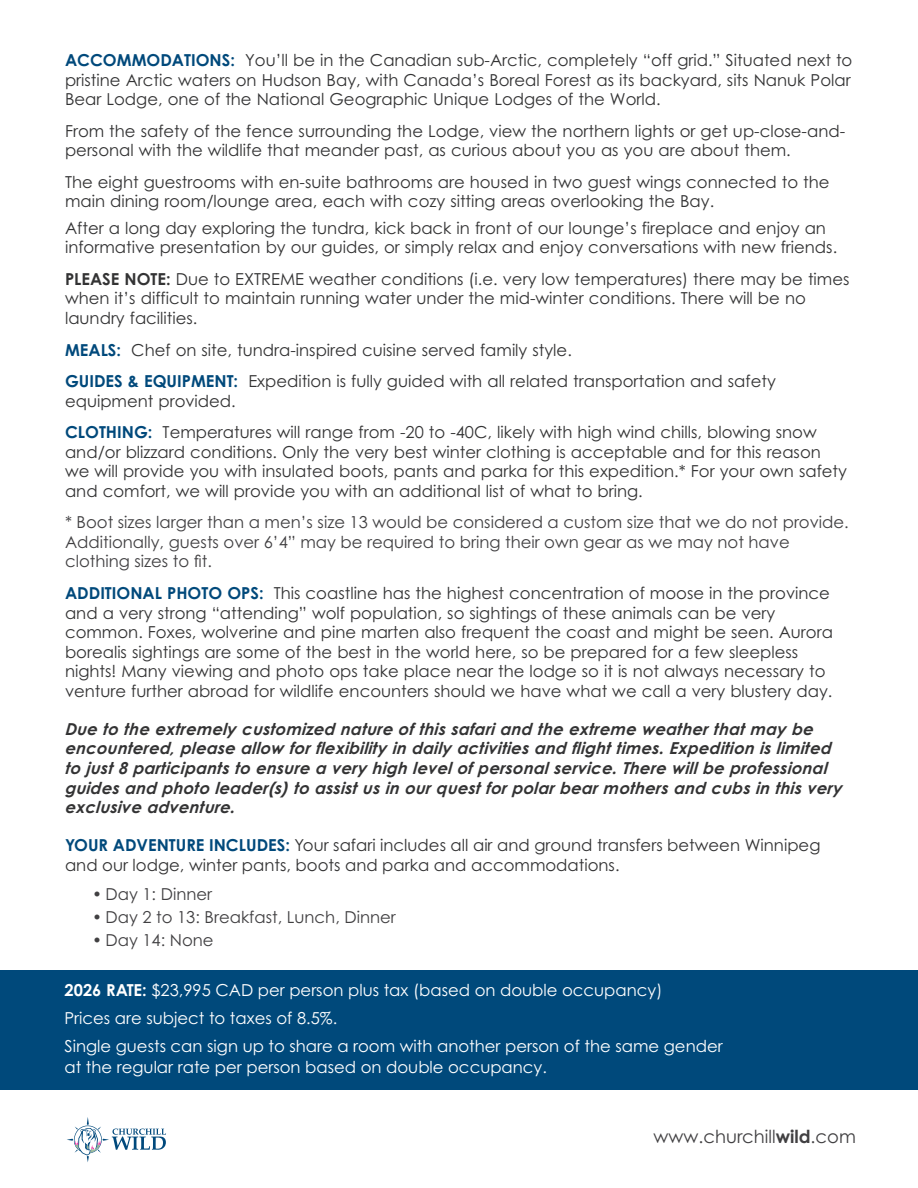
<style>
.page{position:relative;width:918px;height:1188px;background:#fff}
.page>*{position:absolute;margin:0;border:0;box-sizing:border-box;transform-origin:0 0}
.t1{font:18px "Century Gothic Pro";color:#414042}
.t2{font:16.5px/19.5px "Century Gothic Pro";color:#333334}
.t3{font:italic 700 16.5px/19.5px "Century Gothic Pro";letter-spacing:.01em;color:#333334}
.t4{font:16.5px/19.5px "Century Gothic Pro";color:#414042}
.t5{font:16.5px/27.8px "Century Gothic Pro";color:#fff}
.s1{font-weight:700;color:#00497b}
.s2{font-weight:700}
</style>
<div class="page">
<div style="left:0;top:970px;width:918px;height:119px;background:#00497b"></div>
<svg style="left:67px;top:1117px;width:99px;height:45px"></svg>
<p class="t2" style="left:65px;top:50px;width:789px;text-align:justify"><span class="s1">ACCOMMODATIONS:</span> You’ll be in the Canadian sub-Arctic, completely “off grid.” Situated next to pristine Arctic waters on Hudson Bay, with Canada’s Boreal Forest as its backyard, sits Nanuk Polar Bear Lodge, one of the National Geographic Unique Lodges of the World.</p>
<p class="t2" style="left:65px;top:121px;width:782px">From the safety of the fence surrounding the Lodge, view the northern lights or get up-close-and&shy;personal with the wildlife that meander past, as curious about you as you are about them.</p>
<p class="t2" style="left:65px;top:172px;width:766px">The eight guestrooms with en-suite bathrooms are housed in two guest wings connected to the main dining room/lounge area, each with cozy sitting areas overlooking the Bay.</p>
<p class="t2" style="left:65px;top:218px;width:774px">After a long day exploring the tundra, kick back in front of our lounge’s fireplace and enjoy an informative presentation by our guides, or simply relax and enjoy conversations with new friends.</p>
<p class="t2" style="left:65px;top:269px;width:786px"><span class="s2">PLEASE NOTE:</span> Due to EXTREME weather conditions (i.e. very low temperatures) there may be times when it’s difficult to maintain running water under the mid-winter conditions. There will be no laundry facilities.</p>
<p class="t2" style="left:65px;top:334px;width:712px;line-height:31.7px"><span class="s1">MEALS:</span> Chef on site, tundra-inspired cuisine served family style.<br><span class="s1">GUIDES &amp; EQUIPMENT:</span> Expedition is fully guided with all related transportation and safety</p>
<p class="t2" style="left:65px;top:385px;width:753px;line-height:31.7px">equipment provided.<br><span class="s1">CLOTHING:</span> Temperatures will range from -20 to -40C, likely with high wind chills, blowing snow</p>
<p class="t2" style="left:65px;top:442px;width:784px">and/or blizzard conditions. Only the very best winter clothing is acceptable and for this reason we will provide you with insulated boots, pants and parka for this expedition.* For your own safety and comfort, we will provide you with an additional list of what to bring.</p>
<p class="t4" style="left:65px;top:513px;width:785px">* Boot sizes larger than a men’s size 13 would be considered a custom size that we do not provide.<br>Additionally, guests over 6’4” may be required to bring their own gear as we may not have clothing sizes to fit.</p>
<p class="t2" style="left:65px;top:583px;width:769px"><span class="s1">ADDITIONAL PHOTO OPS:</span> This coastline has the highest concentration of moose in the province and a very strong “attending” wolf population, so sightings of these animals can be very common. Foxes, wolverine and pine marten also frequent the coast and might be seen. Aurora borealis sightings are some of the best in the world here, so be prepared for a few sleepless nights! Many viewing and photo ops take place near the lodge so it is not always necessary to venture further abroad for wildlife encounters should we have what we call a very blustery day.</p>
<p class="t3" style="left:65px;top:719px;width:782px">Due to the extremely customized nature of this safari and the extreme weather that may be encountered, p lease allow for flexibility in daily activities and flight times. Exp edition is limited to just 8 p articip ants to ensure a very high level of p ersonal service. There will be professional guides and p hoto leader(s) to assist us in our quest for p olar bear mothers and cubs in this very exclusive adventure.</p>
<p class="t2" style="left:65px;top:836px;width:757px"><span class="s1">YOUR ADVENTURE INCLUDES:</span> Your safari includes all air and ground transfers between Winnipeg and our lodge, winter pants, boots and parka and accommodations.</p>
<p class="t4" style="left:92px;top:885px;width:122px">• Day 1: Dinner</p>
<p class="t4" style="left:92px;top:907px;width:305px">• Day 2 to 13: Breakfast, Lunch, Dinner</p>
<p class="t4" style="left:92px;top:930px;width:123px">• Day 14: None</p>
<p class="t5" style="left:65px;top:977px;width:660px"><span class="s2">2026 RATE:</span> $23,995 CAD per person plus tax (based on double occupancy)<br>Prices are subject to taxes of 8.5%.<br>Single guests can sign up to share a room with another person of the same gender</p>
<p class="t5" style="left:65px;top:1053px;width:484px">at the regular rate per person based on double occupancy.</p>
<p class="t1" style="left:654px;top:1125px;width:204px">www.churchill<span class="s2">wild</span>.com</p>
</div>
